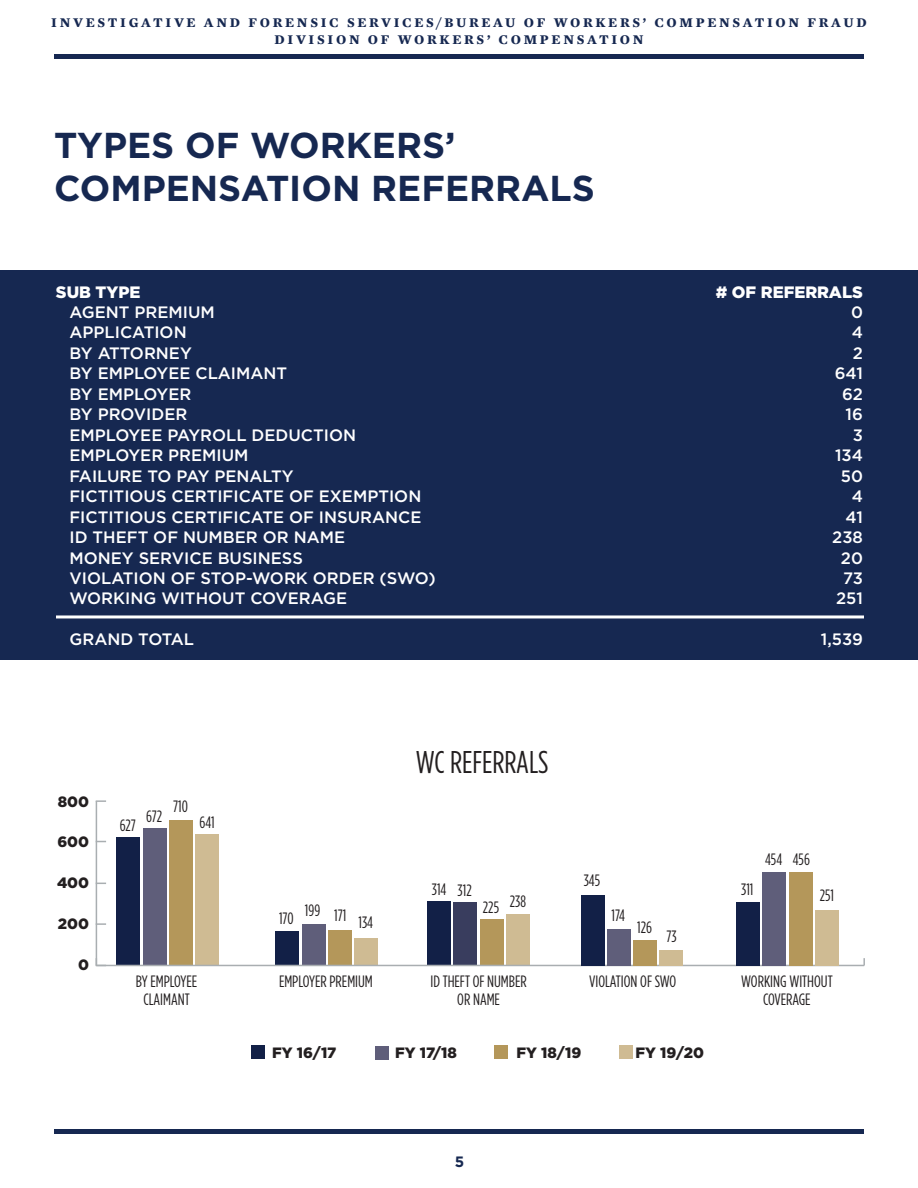
<style>
.page{position:relative;width:918px;height:1188px;background:#fff}
.page>*{position:absolute;margin:0;border:0;box-sizing:border-box;transform-origin:0 0}
.t1{font:700 36px "Gotham";color:#162851}
.t2{font:31.5px "Gotham Condensed";color:#231f20}
.t3{font:500 16.5px "Gotham";color:#fff}
.t4{font:16.5px/18px "Gotham Condensed";color:#231f20;text-align:center}
.t5{font:900 16.5px "Gotham";color:#fff}
.t6{font:900 15px "Gotham";color:#231f20}
.t7{font:700 15px "Gotham";color:#162851}
.t8{font:700 13.5px/16.2px "Mercury Text G1";letter-spacing:.2em;color:#162851;text-align:center}
</style>
<div class="page">
<hr style="left:54px;top:54px;width:810px;height:4px;background:#162851">
<hr style="left:54px;top:1130px;width:810px;height:4px;background:#162851">
<div style="left:0;top:271px;width:918px;height:389px;background:#162851"></div>
<hr style="left:56px;top:615px;width:808px;height:3px;background:#fff">
<div style="left:480px;top:919px;width:24px;height:46px;background:#b4975a"></div>
<div style="left:453px;top:902px;width:24px;height:63px;background:#393d5e"></div>
<div style="left:427px;top:901px;width:24px;height:64px;background:#122047"></div>
<div style="left:506px;top:914px;width:24px;height:51px;background:#cfbb93"></div>
<div style="left:328px;top:930px;width:24px;height:35px;background:#b4975a"></div>
<div style="left:302px;top:924px;width:23px;height:41px;background:#5f5e7a"></div>
<div style="left:275px;top:931px;width:24px;height:34px;background:#122047"></div>
<div style="left:354px;top:938px;width:24px;height:27px;background:#cfbb93"></div>
<hr style="left:96px;top:801px;width:1px;height:164px;background:#a9aeb1">
<svg style="left:97px;top:923px;width:9px;height:2px"></svg>
<svg style="left:96px;top:800px;width:10px;height:2px"></svg>
<div style="left:169px;top:820px;width:24px;height:145px;background:#b4975a"></div>
<div style="left:143px;top:828px;width:24px;height:137px;background:#5f5e7a"></div>
<div style="left:116px;top:837px;width:24px;height:128px;background:#122047"></div>
<div style="left:251px;top:1045px;width:13px;height:14px;background:#122047"></div>
<div style="left:376px;top:1046px;width:13px;height:14px;background:#5f5e7a"></div>
<div style="left:495px;top:1045px;width:13px;height:14px;background:#b4975a"></div>
<div style="left:195px;top:834px;width:24px;height:131px;background:#cfbb93"></div>
<hr style="left:96px;top:965px;width:768px;height:1px;background:#a9aeb1">
<svg style="left:863px;top:958px;width:2px;height:7px"></svg>
<svg style="left:97px;top:958px;width:9px;height:7px"></svg>
<div style="left:789px;top:872px;width:24px;height:93px;background:#b4975a"></div>
<div style="left:762px;top:872px;width:24px;height:93px;background:#5f5e7a"></div>
<div style="left:736px;top:902px;width:24px;height:63px;background:#122047"></div>
<div style="left:815px;top:910px;width:24px;height:55px;background:#cfbb93"></div>
<div style="left:633px;top:940px;width:24px;height:25px;background:#b4975a"></div>
<div style="left:607px;top:929px;width:24px;height:36px;background:#5f5e7a"></div>
<div style="left:581px;top:895px;width:23px;height:70px;background:#122047"></div>
<div style="left:660px;top:950px;width:23px;height:15px;background:#cfbb93"></div>
<div style="left:619px;top:1045px;width:14px;height:14px;background:#cfbb93"></div>
<p class="t8" style="left:51px;top:15px;width:817px">INVESTIGATIVE AND FORENSIC SERVICES/BUREAU OF WORKERS’ COMPENSATION FRAUD<br>DIVISION OF WORKERS’ COMPENSATION</p>
<p class="t1" style="left:54px;top:125px;width:403px">TYPES OF WORKERS’</p>
<p class="t1" style="left:54px;top:168px;width:542px">COMPENSATION REFERRALS</p>
<p class="t5" style="left:56px;top:282px;width:86px">SUB TYPE</p>
<p class="t5" style="left:716px;top:282px;width:149px"># OF REFERRALS</p>
<p class="t3" style="left:69px;top:303px;width:147px">AGENT PREMIUM</p>
<p class="t3" style="left:851px;top:303px;width:13px">0</p>
<p class="t3" style="left:69px;top:323px;width:119px">APPLICATION</p>
<p class="t3" style="left:852px;top:323px;width:13px">4</p>
<p class="t3" style="left:69px;top:344px;width:124px">BY ATTORNEY</p>
<p class="t3" style="left:853px;top:344px;width:12px">2</p>
<p class="t3" style="left:69px;top:364px;width:219px">BY EMPLOYEE CLAIMANT</p>
<p class="t3" style="left:835px;top:364px;width:30px">641</p>
<p class="t3" style="left:69px;top:385px;width:123px">BY EMPLOYER</p>
<p class="t3" style="left:842px;top:385px;width:22px">62</p>
<p class="t3" style="left:69px;top:405px;width:119px">BY PROVIDER</p>
<p class="t3" style="left:846px;top:405px;width:19px">16</p>
<p class="t3" style="left:69px;top:426px;width:288px">EMPLOYEE PAYROLL DEDUCTION</p>
<p class="t3" style="left:853px;top:426px;width:12px">3</p>
<p class="t3" style="left:69px;top:446px;width:181px">EMPLOYER PREMIUM</p>
<p class="t3" style="left:835px;top:446px;width:29px">134</p>
<p class="t3" style="left:69px;top:466px;width:226px">FAILURE TO PAY PENALTY</p>
<p class="t3" style="left:841px;top:466px;width:24px">50</p>
<p class="t3" style="left:69px;top:487px;width:353px">FICTITIOUS CERTIFICATE OF EXEMPTION</p>
<p class="t3" style="left:852px;top:487px;width:13px">4</p>
<p class="t3" style="left:69px;top:507px;width:353px">FICTITIOUS CERTIFICATE OF INSURANCE</p>
<p class="t3" style="left:846px;top:507px;width:19px">41</p>
<p class="t3" style="left:69px;top:528px;width:277px">ID THEFT OF NUMBER OR NAME</p>
<p class="t3" style="left:832px;top:528px;width:32px">238</p>
<p class="t3" style="left:69px;top:548px;width:235px">MONEY SERVICE BUSINESS</p>
<p class="t3" style="left:841px;top:548px;width:24px">20</p>
<p class="t3" style="left:69px;top:569px;width:368px">VIOLATION OF STOP-WORK ORDER (SWO)</p>
<p class="t3" style="left:843px;top:569px;width:21px">73</p>
<p class="t3" style="left:69px;top:589px;width:279px">WORKING WITHOUT COVERAGE</p>
<p class="t3" style="left:836px;top:589px;width:28px">251</p>
<p class="t3" style="left:69px;top:630px;width:126px">GRAND TOTAL</p>
<p class="t3" style="left:821px;top:630px;width:44px">1,539</p>
<p class="t6" style="left:58px;top:793px;width:33px">800</p>
<p class="t6" style="left:57px;top:833px;width:33px">600</p>
<p class="t6" style="left:57px;top:874px;width:34px">400</p>
<p class="t6" style="left:58px;top:915px;width:33px">200</p>
<p class="t6" style="left:78px;top:956px;width:12px">0</p>
<p class="t4" style="left:120px;top:816px;width:18px">627</p>
<p class="t4" style="left:146px;top:807px;width:17px">672</p>
<p class="t4" style="left:173px;top:797px;width:16px">710</p>
<p class="t4" style="left:200px;top:813px;width:17px">641</p>
<p class="t4" style="left:305px;top:901px;width:17px">199</p>
<p class="t4" style="left:279px;top:909px;width:16px">170</p>
<p class="t4" style="left:334px;top:906px;width:14px">171</p>
<p class="t4" style="left:358px;top:913px;width:16px">134</p>
<p class="t2" style="left:416px;top:744px;width:134px">WC REFERRALS</p>
<p class="t4" style="left:432px;top:880px;width:41px">314 312</p>
<p class="t4" style="left:483px;top:898px;width:18px">225</p>
<p class="t4" style="left:510px;top:892px;width:18px">238</p>
<p class="t4" style="left:584px;top:871px;width:18px">345</p>
<p class="t4" style="left:612px;top:906px;width:15px">174</p>
<p class="t4" style="left:637px;top:918px;width:16px">126</p>
<p class="t4" style="left:666px;top:927px;width:12px">73</p>
<p class="t4" style="left:741px;top:880px;width:14px">311</p>
<p class="t4" style="left:765px;top:850px;width:19px">454</p>
<p class="t4" style="left:793px;top:850px;width:19px">456</p>
<p class="t4" style="left:820px;top:886px;width:16px">251</p>
<p class="t4" style="left:136px;top:972px;width:63px">BY EMPLOYEE<br>CLAIMANT</p>
<p class="t4" style="left:279px;top:972px;width:95px">EMPLOYER PREMIUM</p>
<p class="t4" style="left:430px;top:972px;width:98px">ID THEFT OF NUMBER<br>OR NAME</p>
<p class="t4" style="left:589px;top:972px;width:89px">VIOLATION OF SWO</p>
<p class="t4" style="left:741px;top:972px;width:93px">WORKING WITHOUT<br>COVERAGE</p>
<p class="t6" style="left:272px;top:1044px;width:66px">FY 16/17</p>
<p class="t6" style="left:395px;top:1044px;width:63px">FY 17/18</p>
<p class="t6" style="left:516px;top:1044px;width:66px">FY 18/19</p>
<p class="t6" style="left:635px;top:1044px;width:70px">FY 19/20</p>
<p class="t7" style="left:455px;top:1153px;width:11px">5</p>
</div>
